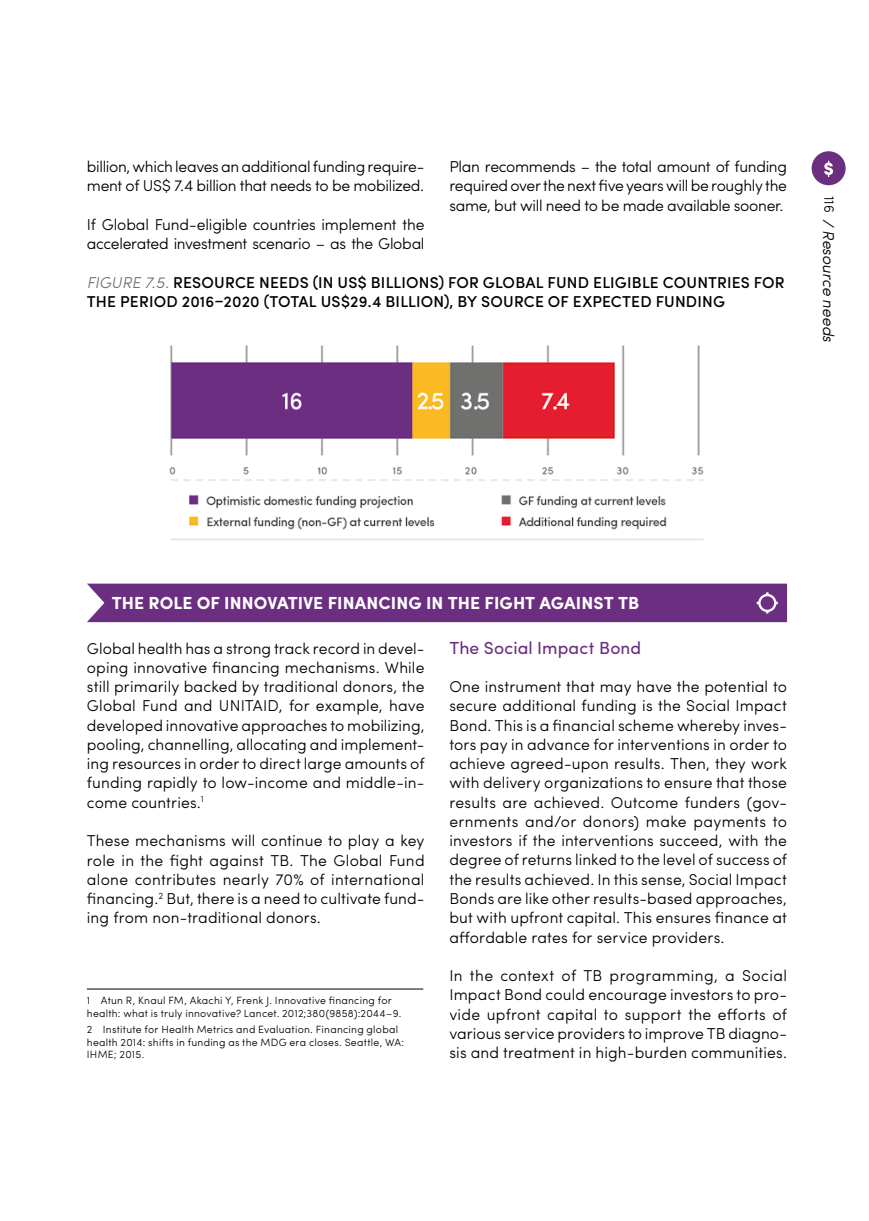
<style>
.page{position:relative;width:869px;height:1221px;background:#fff}
.page>*{position:absolute;margin:0;border:0;box-sizing:border-box;transform-origin:0 0}
.t1{font:700 17.5px "Sofia Pro";letter-spacing:.01em;color:#fff}
.t2{font:17.5px "Sofia Pro";letter-spacing:.005em;color:#6b2e81}
.t3{font:300 15.75px/19.2px "Sofia Pro";letter-spacing:-.005em;color:#000;text-align:justify}
.t4{font:500 15.75px/19.2px "Sofia Pro";letter-spacing:.015em;color:#000}
.t5{font:italic 300 15.75px "Sofia Pro";color:#000}
.t6{font:300 14px "Sofia Pro";color:#000}
.t7{font:300 10.5px/12.6px "Sofia Pro";letter-spacing:.025em;color:#000}
.s1{font-weight:300;font-style:italic;color:#706f6f}
</style>
<div class="page">
<div style="left:87px;top:583px;width:699px;height:39px;background:#6b2e81"></div>
<hr style="left:87px;top:988px;width:336px;height:1px;background:#000">
<img style="left:169px;top:345px;width:535px;height:195px">
<svg style="left:811px;top:151px;width:34px;height:34px"></svg>
<p class="t3" style="left:87px;top:156px;width:339px">billion, which leaves an additional funding require&shy;ment of US$ 7.4 billion that needs to be mobilized.</p>
<p class="t3" style="left:87px;top:214px;width:339px">If Global Fund-eligible countries implement the accelerated investment scenario – as the Global</p>
<p class="t3" style="left:449px;top:156px;width:339px">Plan recommends – the total amount of funding required over the next five years will be roughly the same, but will need to be made available sooner.</p>
<p class="t4" style="left:87px;top:271px;width:699px"><span class="s1">FIGURE 7.5.</span> RESOURCE NEEDS (IN US$ BILLIONS) FOR GLOBAL FUND ELIGIBLE COUNTRIES FOR<br>THE PERIOD 2016–2020 (TOTAL US$29.4 BILLION), BY SOURCE OF EXPECTED FUNDING</p>
<p class="t6" style="left:839px;top:196px;width:19px;rotate:90deg">116</p>
<p class="t5" style="left:839px;top:219px;width:125px;rotate:90deg">/ Resource needs</p>
<p class="t1" style="left:112px;top:589px;width:528px">THE ROLE OF INNOVATIVE FINANCING IN THE FIGHT AGAINST TB</p>
<p class="t3" style="left:87px;top:637px;width:339px">Global health has a strong track record in devel&shy;oping innovative financing mechanisms. While still primarily backed by traditional donors, the Global Fund and UNITAID, for example, have developed innovative approaches to mobilizing, pooling, channelling, allocating and implement&shy;ing resources in order to direct large amounts of funding rapidly to low-income and middle-in&shy;come countries.<sup>1</sup></p>
<p class="t3" style="left:87px;top:830px;width:339px">These mechanisms will continue to play a key role in the fight against TB. The Global Fund alone contributes nearly 70% of international financing.<sup>2</sup> But, there is a need to cultivate fund&shy;ing from non-traditional donors.</p>
<p class="t2" style="left:449px;top:634px;width:193px">The Social Impact Bond</p>
<p class="t3" style="left:449px;top:676px;width:339px">One instrument that may have the potential to secure additional funding is the Social Impact Bond. This is a financial scheme whereby inves&shy;tors pay in advance for interventions in order to achieve agreed-upon results. Then, they work with delivery organizations to ensure that those results are achieved. Outcome funders (gov&shy;ernments and/or donors) make payments to investors if the interventions succeed, with the degree of returns linked to the level of success of the results achieved. In this sense, Social Impact Bonds are like other results-based approaches, but with upfront capital. This ensures finance at affordable rates for service providers.</p>
<p class="t3" style="left:449px;top:964px;width:339px">In the context of TB programming, a Social Impact Bond could encourage investors to pro&shy;vide upfront capital to support the efforts of various service providers to improve TB diagno&shy;sis and treatment in high-burden communities.</p>
<p class="t7" style="left:87px;top:993px;width:316px">1 Atun R, Knaul FM, Akachi Y, Frenk J. Innovative financing for health: what is truly innovative? Lancet. 2012;380(9858):2044–9.</p>
<p class="t7" style="left:87px;top:1022px;width:318px">2 Institute for Health Metrics and Evaluation. Financing global health 2014: shifts in funding as the MDG era closes. Seattle, WA:<br>IHME; 2015.</p>
</div>
